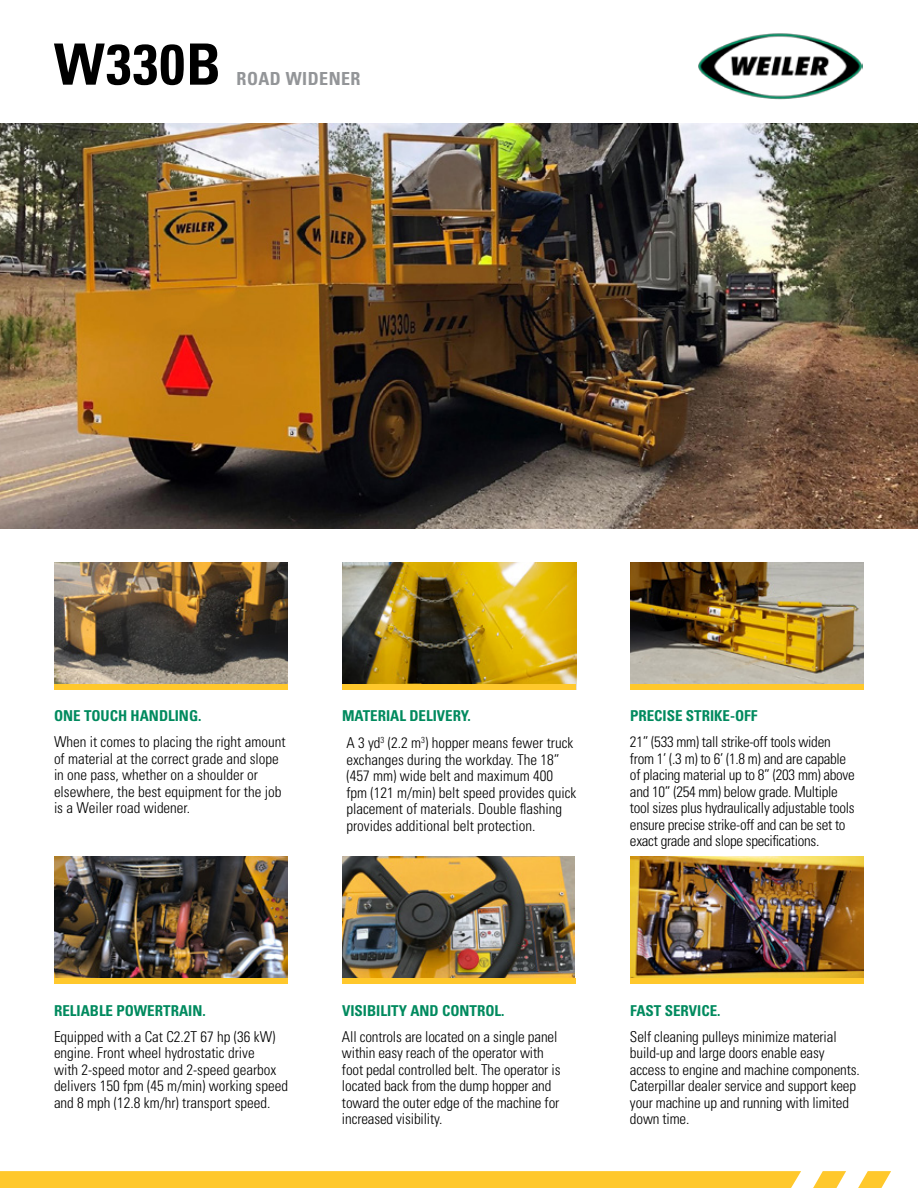
<style>
.page{position:relative;width:918px;height:1188px;background:#fff}
.page>*{position:absolute;margin:0;border:0;box-sizing:border-box;transform-origin:0 0}
.t1{font:700 condensed 57px "Univers LT Std";letter-spacing:.025em;color:#000}
.t2{font:700 condensed 18px "Univers LT Std";letter-spacing:.025em;color:#939598}
.t3{font:300 condensed 15px/16.5px "Univers LT Std";letter-spacing:-.01em;color:#000}
.t4{font:700 condensed 15px "Univers LT Std";color:#008a5e}
</style>
<div class="page">
<img style="left:342px;top:563px;width:234px;height:121px">
<img style="left:54px;top:562px;width:234px;height:122px">
<img style="left:342px;top:857px;width:233px;height:121px">
<img style="left:54px;top:857px;width:234px;height:121px">
<img style="left:630px;top:562px;width:234px;height:122px">
<img style="left:630px;top:857px;width:234px;height:121px">
<svg style="left:0;top:1171px;width:891px;height:17px;background:#ffcb38"></svg>
<div style="left:54px;top:684px;width:234px;height:5px;background:#ffc82c"></div>
<div style="left:54px;top:978px;width:234px;height:6px;background:#ffc82c"></div>
<div style="left:342px;top:684px;width:234px;height:5px;background:#ffc82c"></div>
<div style="left:342px;top:978px;width:234px;height:6px;background:#ffc82c"></div>
<div style="left:630px;top:684px;width:234px;height:5px;background:#ffc82c"></div>
<div style="left:630px;top:978px;width:234px;height:6px;background:#ffc82c"></div>
<img style="left:698px;top:33px;width:165px;height:67px">
<img style="left:0;top:124px;width:918px;height:405px">
<h1 class="t1" style="left:54px;top:29px;width:169px">W330B</h1>
<p class="t2" style="left:237px;top:67px;width:125px">ROAD WIDENER</p>
<p class="t4" style="left:54px;top:707px;width:149px">ONE TOUCH HANDLING.</p>
<p class="t3" style="left:54px;top:734px;width:233px">When it comes to placing the right amount of material at the correct grade and slope in one pass, whether on a shoulder or elsewhere, the best equipment for the job is a Weiler road widener.</p>
<p class="t4" style="left:342px;top:707px;width:130px">MATERIAL DELIVERY.</p>
<p class="t3" style="left:346px;top:735px;width:231px">A 3 yd<sup>3</sup> (2.2 m<sup>3</sup>) hopper means fewer truck exchanges during the workday. The 18” (457 mm) wide belt and maximum 400 fpm (121 m/min) belt speed provides quick placement of materials. Double flashing provides additional belt protection.</p>
<p class="t4" style="left:630px;top:707px;width:129px">PRECISE STRIKE-OFF</p>
<p class="t3" style="left:630px;top:734px;width:226px">21” (533 mm) tall strike-off tools widen from 1’ (.3 m) to 6’ (1.8 m) and are capable of placing material up to 8” (203 mm) above and 10” (254 mm) below grade. Multiple tool sizes plus hydraulically adjustable tools ensure precise strike-off and can be set to exact grade and slope specifications.</p>
<p class="t4" style="left:54px;top:1001px;width:153px">RELIABLE POWERTRAIN.</p>
<p class="t3" style="left:54px;top:1028px;width:236px">Equipped with a Cat C2.2T 67 hp (36 kW) engine. Front wheel hydrostatic drive<br>with 2-speed motor and 2-speed gearbox delivers 150 fpm (45 m/min) working speed and 8 mph (12.8 km/hr) transport speed.</p>
<p class="t4" style="left:342px;top:1001px;width:164px">VISIBILITY AND CONTROL.</p>
<p class="t3" style="left:342px;top:1028px;width:220px">All controls are located on a single panel within easy reach of the operator with foot pedal controlled belt. The operator is located back from the dump hopper and toward the outer edge of the machine for increased visibility.</p>
<p class="t4" style="left:630px;top:1001px;width:92px">FAST SERVICE.</p>
<p class="t3" style="left:630px;top:1028px;width:231px">Self cleaning pulleys minimize material build-up and large doors enable easy access to engine and machine components.<br>Caterpillar dealer service and support keep your machine up and running with limited down time.</p>
</div>
